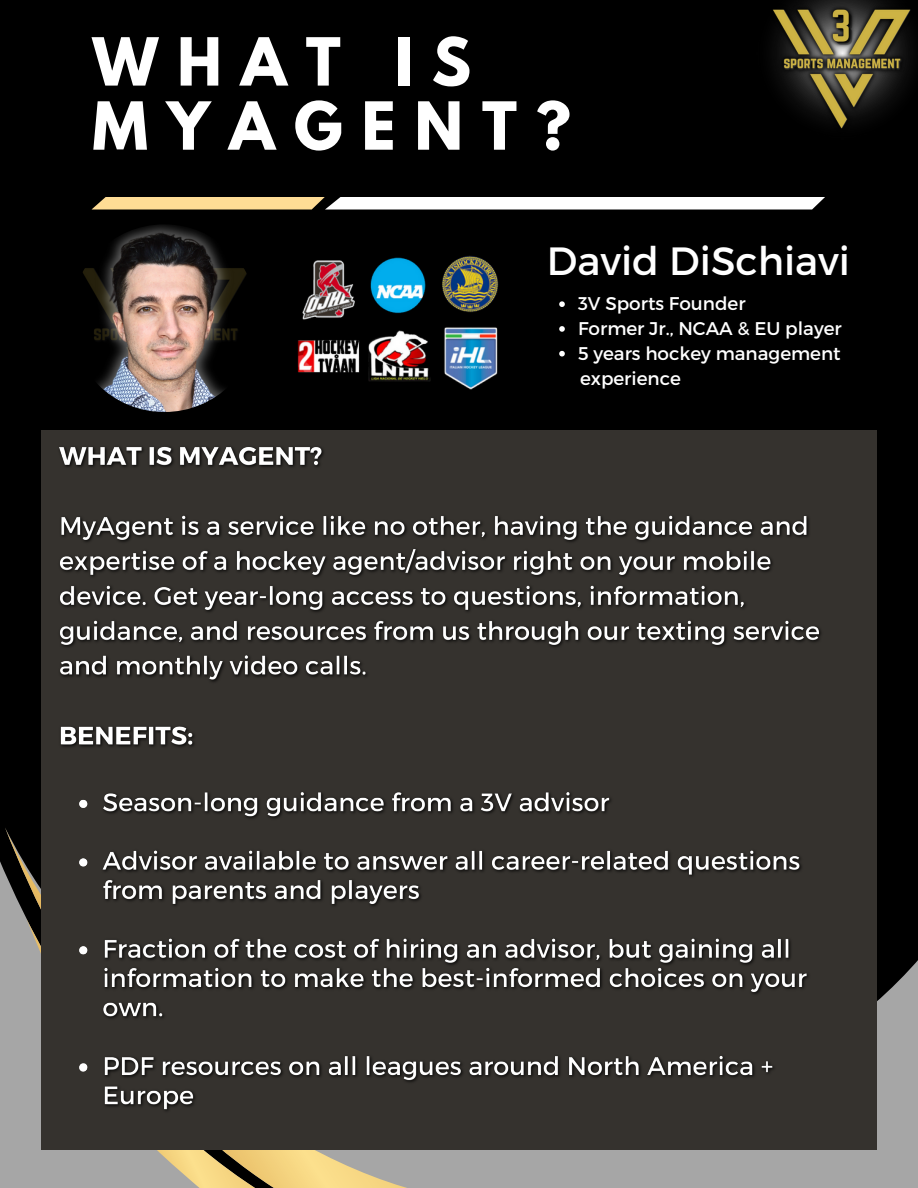
<style>
.page{position:relative;width:918px;height:1188px;background:#000}
.page>*{position:absolute;margin:0;border:0;box-sizing:border-box;transform-origin:0 0}
.t1{font:700 58.65px/64.2px "League Spartan";letter-spacing:.325em;color:#fff}
.t2{font:39.45px "Montserrat";color:#fff}
.t3{font:18.45px "Montserrat";color:#fff}
</style>
<div class="page">
<svg style="left:92px;top:197px;width:733px;height:13px;background:#ebe1cd"></svg>
<svg style="left:437px;top:828px;width:481px;height:360px;fill:#a6a6a6"></svg>
<svg style="left:5px;top:828px;width:432px;height:360px;fill:#a6a6a6"></svg>
<svg style="left:26px;top:918px;width:241px;height:270px;background:#a9a290"></svg>
<div style="left:42px;top:430px;width:834px;height:720px;background:#35322e"></div>
<img style="left:773px;top:0;width:138px;height:129px">
<img style="left:70px;top:224px;width:188px;height:188px;border-radius:50%">
<img style="left:297px;top:255px;width:202px;height:135px">
<img style="left:59px;top:447px;width:762px;height:664px">
<svg style="left:559px;top:301px;width:6px;height:6px"></svg>
<svg style="left:559px;top:326px;width:6px;height:6px"></svg>
<svg style="left:559px;top:351px;width:6px;height:5px"></svg>
<p class="t1" style="left:92px;top:37px;width:480px">WHAT IS<br>MYAGENT?</p>
<p class="t2" style="left:547px;top:236px;width:305px">David DiSchiavi</p>
<h2 class="t3" style="left:578px;top:292px;width:169px">3V Sports Founder</h2>
<p class="t3" style="left:578px;top:317px;width:265px">Former Jr., NCAA &amp; EU player</p>
<p class="t3" style="left:578px;top:341px;width:264px">5 years hockey management</p>
<p class="t3" style="left:580px;top:366px;width:102px">experience</p>
</div>
